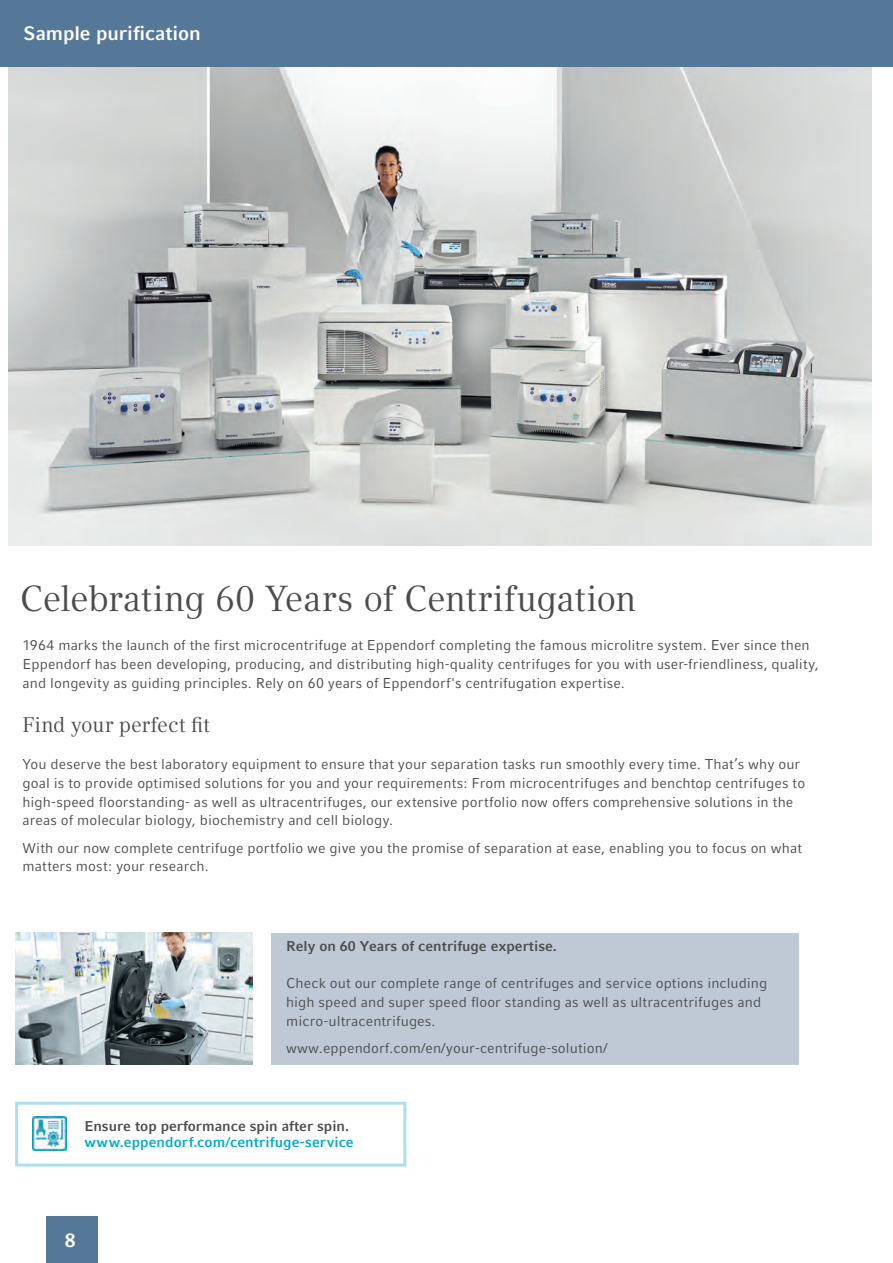
<style>
.page{position:relative;width:893px;height:1263px;background:#fff}
.page>*{position:absolute;margin:0;border:0;box-sizing:border-box;transform-origin:0 0}
.t1{font:36px "Compatil Textfor Eppendorf";letter-spacing:-.015em;color:#4b4c4d}
.t2{font:21px "Compatil Textfor Eppendorf";color:#4b4c4d}
.t3{font:700 19.5px "Compatil Factfor Eppendorf";letter-spacing:-.005em;color:#fff}
.t4{font:14.25px/18.8px "Compatil Factfor Eppendorf";letter-spacing:.005em;color:#4b4c4d}
.t5{font:700 14.25px "Compatil Factfor Eppendorf";color:#4b4c4d}
.t6{font:700 14.25px "Compatil Factfor Eppendorf";letter-spacing:.005em;color:#00abcd}
</style>
<div class="page">
<div style="left:0;top:0;width:893px;height:67px;background:#567898"></div>
<div style="left:47px;top:1216px;width:51px;height:47px;background:#567898"></div>
<img style="left:9px;top:67px;width:862px;height:478px">
<div style="left:15px;top:1102px;width:391px;height:64px;background:#fff;border:3px solid #acdfed"></div>
<img style="left:33px;top:1117px;width:33px;height:33px">
<div style="left:271px;top:933px;width:528px;height:131px;background:#bfc9d6"></div>
<img style="left:15px;top:933px;width:237px;height:131px">
<h3 class="t3" style="left:24px;top:22px;width:179px">Sample purification</h3>
<h1 class="t1" style="left:20px;top:577px;width:618px">Celebrating 60 Years of Centrifugation</h1>
<p class="t4" style="left:23px;top:636px;width:798px">1964 marks the launch of the first microcentrifuge at Eppendorf completing the famous microlitre system. Ever since then<br>Eppendorf has been developing, producing, and distributing high-quality centrifuges for you with user-friendliness, quality, and longevity as guiding principles. Rely on 60 years of Eppendorf's centrifugation expertise.</p>
<h2 class="t2" style="left:23px;top:712px;width:189px">Find your perfect fit</h2>
<p class="t4" style="left:23px;top:755px;width:784px">You deserve the best laboratory equipment to ensure that your separation tasks run smoothly every time. That’s why our goal is to provide optimised solutions for you and your requirements: From microcentrifuges and benchtop centrifuges to high-speed floorstanding- as well as ultracentrifuges, our extensive portfolio now offers comprehensive solutions in the areas of molecular biology, biochemistry and cell biology.</p>
<p class="t4" style="left:23px;top:838px;width:781px">With our now complete centrifuge portfolio we give you the promise of separation at ease, enabling you to focus on what matters most: your research.</p>
<p class="t5" style="left:286px;top:937px;width:272px">Rely on 60 Years of centrifuge expertise.</p>
<p class="t4" style="left:286px;top:974px;width:483px">Check out our complete range of centrifuges and service options including high speed and super speed floor standing as well as ultracentrifuges and micro-ultracentrifuges.</p>
<p class="t4" style="left:286px;top:1038px;width:323px">www.eppendorf.com/en/your-centrifuge-solution/</p>
<p class="t5" style="left:84px;top:1118px;width:266px">Ensure top performance spin after spin.</p>
<p class="t6" style="left:84px;top:1134px;width:271px">www.eppendorf.com/centrifuge-service</p>
<h3 class="t3" style="left:65px;top:1229px;width:12px">8</h3>
</div>
